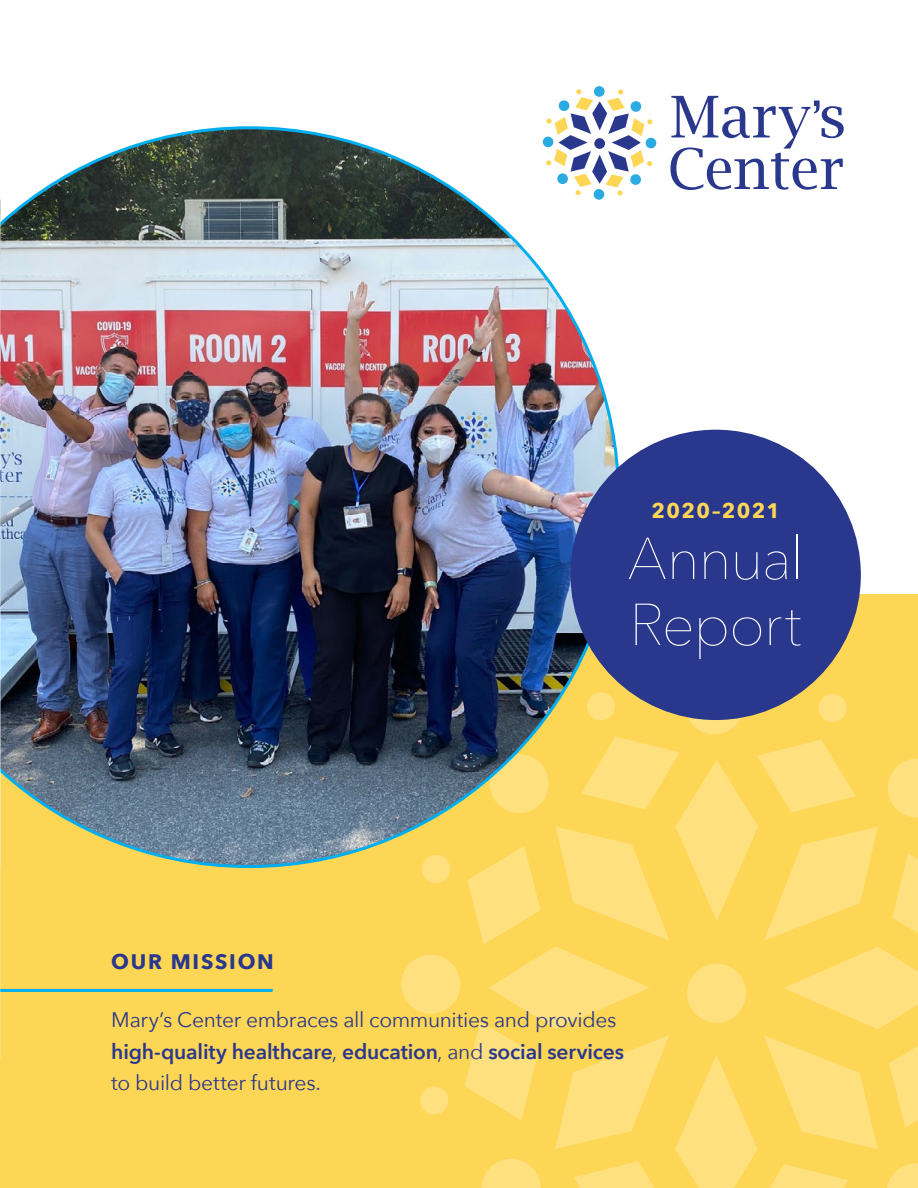
<style>
.page{position:relative;width:918px;height:1188px;background:#fff}
.page>*{position:absolute;margin:0;border:0;box-sizing:border-box;transform-origin:0 0}
.t1{font:200 58.5px/66px "Avenir Next";letter-spacing:-.025em;color:#fff}
.t2{font:21px/31.5px "Avenir Next";letter-spacing:-.015em;color:#29378d}
.t3{font:700 21px "Avenir Next";letter-spacing:.085em;color:#29378d}
.t4{font:700 21px "Avenir Next";letter-spacing:.07em;color:#fed655}
.s1{font-weight:600}
</style>
<div class="page">
<div style="left:0;top:594px;width:918px;height:594px;background:#fed655"></div>
<div style="left:685px;top:675px;width:59px;height:59px;background:#fee07f;border-radius:50%"></div>
<div style="left:401px;top:954px;width:60px;height:60px;background:#fee07f;border-radius:50%"></div>
<svg style="left:818px;top:694px;width:29px;height:28px"></svg>
<svg style="left:420px;top:1086px;width:29px;height:29px"></svg>
<svg style="left:422px;top:868px;width:28px;height:15px"></svg>
<svg style="left:465px;top:738px;width:453px;height:450px"></svg>
<hr style="left:0;top:989px;width:273px;height:3px;background:#00aeef">
<div style="left:594px;top:86px;width:11px;height:11px;background:#2babe2;border-radius:50%"></div>
<div style="left:646px;top:138px;width:10px;height:10px;background:#2babe2;border-radius:50%"></div>
<svg style="left:546px;top:89px;width:107px;height:107px"></svg>
<svg style="left:670px;top:96px;width:174px;height:94px"></svg>
<img style="left:1px;top:126px;width:619px;height:742px">
<div style="left:571px;top:430px;width:290px;height:290px;background:#29378d;border-radius:50%"></div>
<hr style="left:0;top:610px;width:1px;height:470px;background:#fff">
<svg style="left:0;top:318px;width:1px;height:293px"></svg>
<img style="left:0;top:199px;width:1px;height:119px">
<p class="t3" style="left:111px;top:943px;width:164px">OUR MISSION</p>
<p class="t4" style="left:651px;top:492px;width:130px">2020–2021</p>
<h1 class="t1" style="left:628px;top:522px;width:177px">Annual<br>Report</h1>
<p class="t2" style="left:111px;top:1003px;width:514px">Mary’s Center embraces all communities and provides <span class="s1">high-quality healthcare</span>, <span class="s1">education</span>, and <span class="s1">social services </span>to build better futures.</p>
</div>
